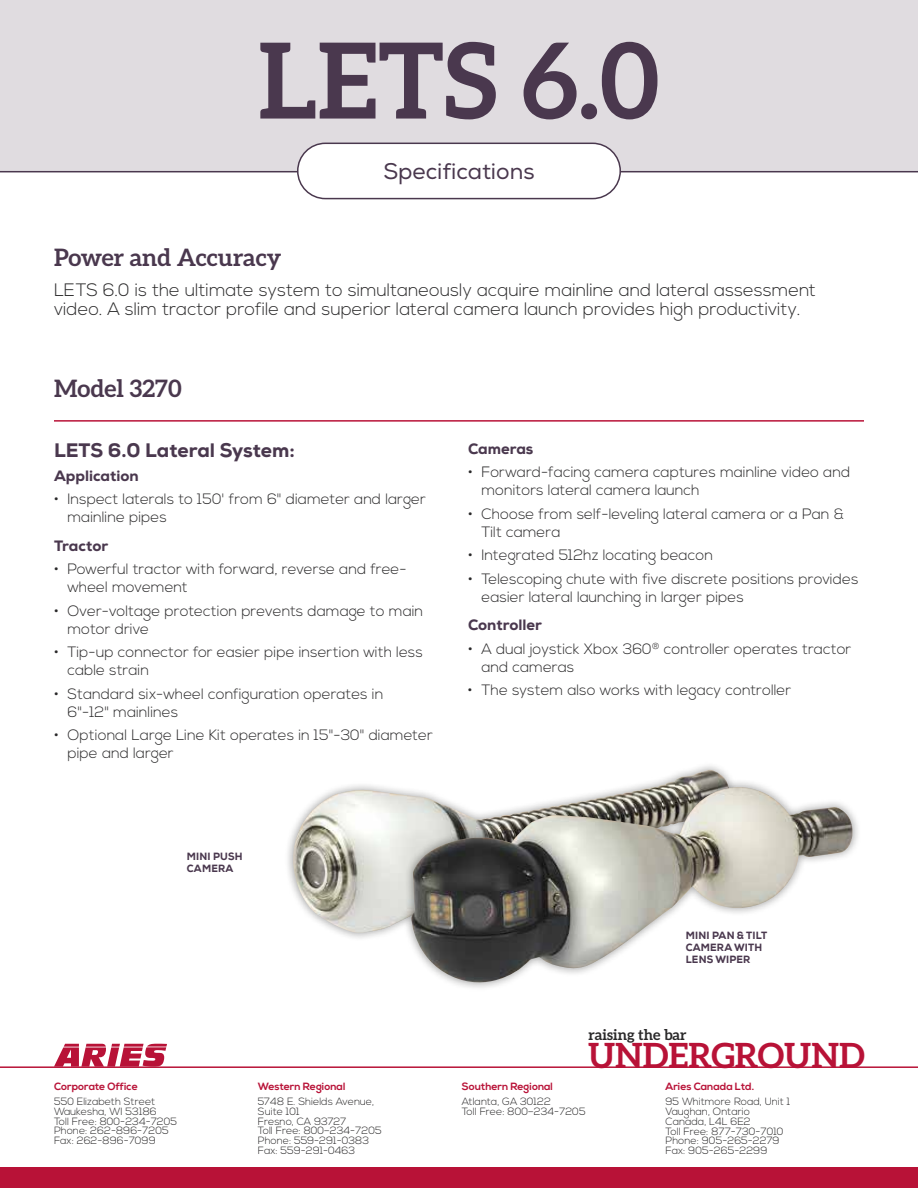
<style>
.page{position:relative;width:918px;height:1188px;background:#fff}
.page>*{position:absolute;margin:0;border:0;box-sizing:border-box;transform-origin:0 0}
.t1{font:700 105px "Aleo";color:#4a384e}
.t2{font:700 34.8px "Aleo";color:#b81237}
.t3{font:700 24px "Aleo";color:#4a384e}
.t4{font:22.5px "Nexa";color:#4a384e}
.t5{font:800 19.5px "Nexa";color:#4a384e}
.t6{font:300 18px/19.5px "Nexa";color:#292829}
.t7{font:300 15px/18px "Nexa";color:#292829}
.t8{font:800 15px "Nexa";color:#4a384e}
.t9{font:700 14.85px "Aleo";color:#292829}
.t10{font:300 10.5px/9.8px "Nexa";color:#292829}
.t11{font:700 10.5px "Nexa";color:#b81237}
.t12{font:800 10.5px/12px "Nexa";letter-spacing:.015em;color:#4a384e;scale:.95 1}
</style>
<div class="page">
<div style="left:0;top:0;width:918px;height:171px;background:#e0dce0"></div>
<hr style="left:0;top:171px;width:918px;height:1px;background:#4a384e">
<div style="left:298px;top:143px;width:322px;height:56px;background:#fff;border-radius:28px"></div>
<div style="left:297px;top:143px;width:324px;height:56px;border:2px solid #4a384e;border-radius:28px"></div>
<div style="left:0;top:1168px;width:918px;height:20px;background:#b81237"></div>
<hr style="left:0;top:1066px;width:918px;height:2px;background:#b81237">
<hr style="left:54px;top:420px;width:810px;height:2px;background:#b81237">
<svg style="left:54px;top:1044px;width:113px;height:23px"></svg>
<div style="left:284px;top:761px;width:455px;height:181px;background:#000;opacity:.4"></div>
<img style="left:293px;top:770px;width:415px;height:164px">
<div style="left:402px;top:778px;width:460px;height:213px;background:#000;opacity:.4"></div>
<img style="left:411px;top:787px;width:444px;height:204px">
<h1 class="t1" style="left:258px;top:20px;width:403px">LETS 6.0</h1>
<h3 class="t4" style="left:383px;top:157px;width:153px">Specifications</h3>
<h3 class="t3" style="left:54px;top:243px;width:229px">Power and Accuracy</h3>
<p class="t6" style="left:54px;top:281px;width:764px">LETS 6.0 is the ultimate system to simultaneously acquire mainline and lateral assessment video. A slim tractor profile and superior lateral camera launch provides high productivity.</p>
<h3 class="t3" style="left:54px;top:375px;width:129px">Model 3270</h3>
<h3 class="t5" style="left:54px;top:438px;width:242px">LETS 6.0 Lateral System:</h3>
<p class="t8" style="left:54px;top:466px;width:86px">Application</p>
<p class="t7" style="left:68px;top:491px;width:360px;text-indent:-14px">• Inspect laterals to 150' from 6" diameter and larger mainline pipes</p>
<p class="t8" style="left:54px;top:536px;width:56px">Tractor</p>
<p class="t7" style="left:68px;top:561px;width:341px;text-indent:-14px">• Powerful tractor with forward, reverse and free&shy;wheel movement</p>
<p class="t7" style="left:68px;top:602px;width:357px;text-indent:-14px">• Over-voltage protection prevents damage to main motor drive</p>
<p class="t7" style="left:68px;top:644px;width:357px;text-indent:-14px">• Tip-up connector for easier pipe insertion with less cable strain</p>
<p class="t7" style="left:68px;top:685px;width:317px;text-indent:-14px">• Standard six-wheel configuration operates in<br>6"-12" mainlines</p>
<p class="t7" style="left:68px;top:726px;width:367px;text-indent:-14px">• Optional Large Line Kit operates in 15"-30" diameter pipe and larger</p>
<p class="t8" style="left:468px;top:439px;width:67px">Cameras</p>
<p class="t7" style="left:482px;top:464px;width:370px;text-indent:-14px">• Forward-facing camera captures mainline video and monitors lateral camera launch</p>
<p class="t7" style="left:482px;top:505px;width:364px;text-indent:-14px">• Choose from self-leveling lateral camera or a Pan &amp;<br>Tilt camera</p>
<p class="t7" style="left:468px;top:547px;width:247px">• Integrated 512hz locating beacon</p>
<p class="t7" style="left:482px;top:570px;width:379px;text-indent:-14px">• Telescoping chute with five discrete positions provides easier lateral launching in larger pipes</p>
<p class="t8" style="left:468px;top:616px;width:76px">Controller</p>
<p class="t7" style="left:481px;top:640px;width:372px;text-indent:-13px">• A dual joystick Xbox 360<sup>®</sup> controller operates tractor and cameras</p>
<p class="t7" style="left:468px;top:682px;width:325px">• The system also works with legacy controller</p>
<p class="t12" style="left:187px;top:850px;width:60px">MINI PUSH<br>CAMERA</p>
<p class="t11" style="left:54px;top:1080px;width:85px">Corporate Office</p>
<p class="t10" style="left:54px;top:1097px;width:125px">550 Elizabeth Street<br>Waukesha, WI 53186<br>Toll Free: 800-234-7205<br>Phone: 262-896-7205<br>Fax: 262-896-7099</p>
<p class="t11" style="left:258px;top:1080px;width:89px">Western Regional</p>
<p class="t10" style="left:258px;top:1097px;width:126px">5748 E. Shields Avenue,<br>Suite 101<br>Fresno, CA 93727<br>Toll Free: 800–234-7205<br>Phone: 559-291-0383<br>Fax: 559-291-0463</p>
<p class="t12" style="left:686px;top:930px;width:87px">MINI PAN &amp; TILT<br>CAMERA WITH<br>LENS WIPER</p>
<p class="t9" style="left:589px;top:1026px;width:100px">raising the bar</p>
<h2 class="t2" style="left:588px;top:1035px;width:278px">UNDERGROUND</h2>
<p class="t11" style="left:462px;top:1080px;width:93px">Southern Regional</p>
<p class="t10" style="left:462px;top:1097px;width:126px">Atlanta, GA 30122<br>Toll Free: 800–234-7205</p>
<p class="t11" style="left:666px;top:1080px;width:90px">Aries Canada Ltd.</p>
<p class="t10" style="left:666px;top:1097px;width:126px">95 Whitmore Road, Unit 1<br>Vaughan, Ontario<br>Canada, L4L 6E2<br>Toll Free: 877-730-7010<br>Phone: 905-265-2279<br>Fax: 905-265-2299</p>
</div>
